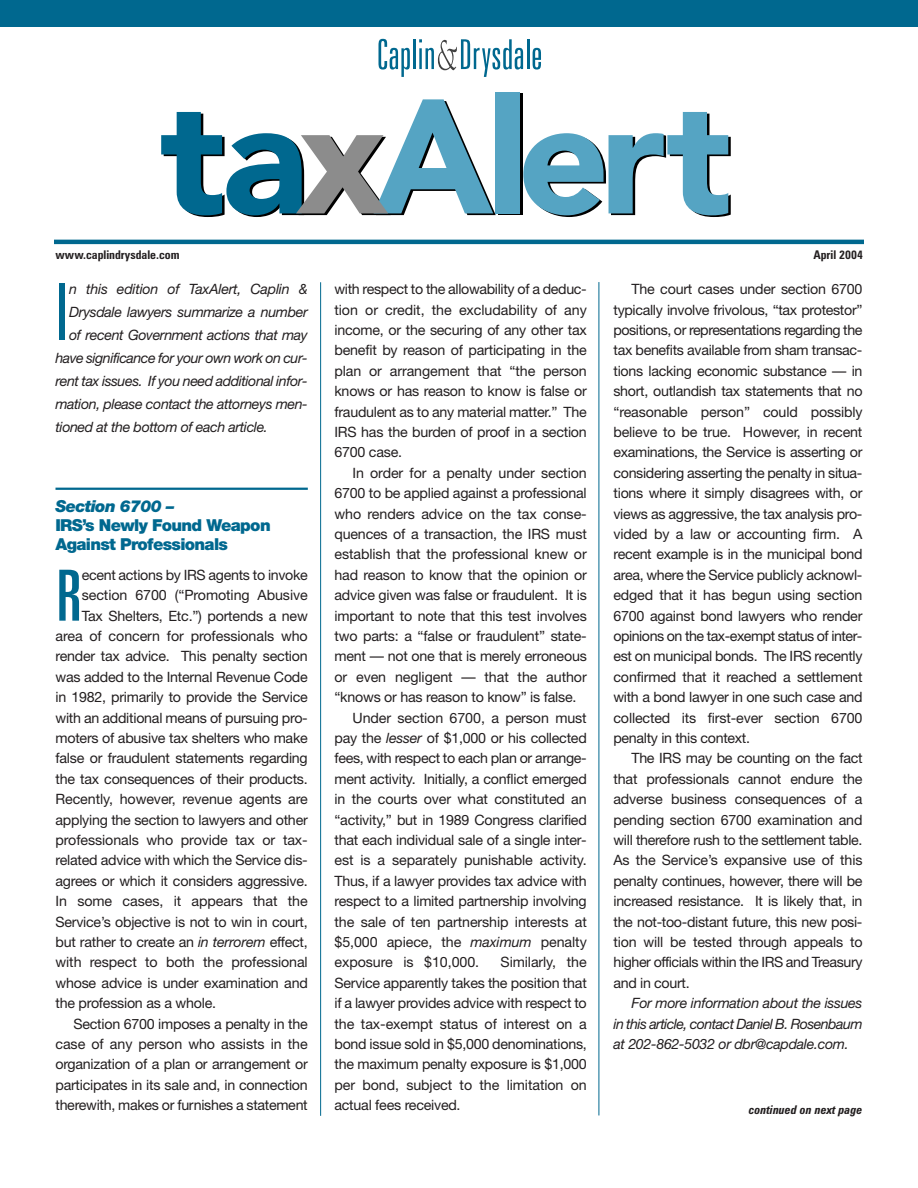
<style>
.page{position:relative;width:918px;height:1188px;background:#fff}
.page>*{position:absolute;margin:0;border:0;box-sizing:border-box;transform-origin:0 0}
.t1{font:extra-condensed 77.85px "Zurich BT";color:#00688f;scale:.8 1}
.t2{font:extra-condensed 70.8px "Zurich BT";color:#00688f}
.t3{font:900 16.5px/19px "Helvetica Neue";letter-spacing:-.04em;color:#00688f}
.t4{font:italic 900 16.5px "Helvetica Neue";letter-spacing:-.04em;color:#00688f}
.t5{font:14.25px/20.4px "Helvetica Neue";letter-spacing:-.015em;color:#231f20;text-align:justify}
.t6{font:italic 14.25px/20.4px "Helvetica Neue";letter-spacing:-.03em;color:#231f20;text-align:justify}
.t7{font:700 condensed 12px "Zurich BT";color:#231f20}
.t8{font:italic 700 condensed 12px "Zurich BT";color:#231f20}
.s1{font-style:italic}
</style>
<div class="page">
<div style="left:0;top:0;width:918px;height:27px;background:#00688f"></div>
<svg style="left:378px;top:39px;width:32px;height:38px"></svg>
<hr style="left:413px;top:39px;width:3px;height:30px;background:#00688f">
<hr style="left:527px;top:39px;width:2px;height:30px;background:#00688f">
<svg style="left:533px;top:48px;width:8px;height:22px"></svg>
<svg style="left:419px;top:39px;width:104px;height:38px"></svg>
<hr style="left:56px;top:488px;width:252px;height:2px;background:#00688f">
<div style="left:498px;top:93px;width:24px;height:122px;background:#000"></div>
<div style="left:495px;top:92px;width:25px;height:121px;background:#55a4c3"></div>
<svg style="left:523px;top:112px;width:208px;height:105px"></svg>
<svg style="left:161px;top:99px;width:335px;height:118px"></svg>
<hr style="left:320px;top:282px;width:1px;height:834px;background:#00688f">
<hr style="left:599px;top:282px;width:1px;height:833px;background:#00688f">
<hr style="left:54px;top:240px;width:810px;height:4px;background:#00688f">
<p class="t7" style="left:55px;top:250px;width:126px">www.caplindrysdale.com</p>
<p class="t7" style="left:813px;top:250px;width:51px">April 2004</p>
<h1 class="t1" style="left:56px;top:284px;width:17px">I</h1>
<p class="t6" style="left:69px;top:280px;width:240px">n this edition of TaxAlert, Caplin &amp;</p>
<p class="t6" style="left:69px;top:303px;width:240px">Drysdale lawyers summarize a number</p>
<p class="t6" style="left:69px;top:326px;width:240px">of recent Government actions that may</p>
<p class="t6" style="left:56px;top:349px;width:254px">have significance for your own work on cur-</p>
<p class="t6" style="left:56px;top:372px;width:254px">rent tax issues. If you need additional infor-</p>
<p class="t6" style="left:56px;top:395px;width:254px">mation, please contact the attorneys men-</p>
<p class="t6" style="left:56px;top:418px;width:214px">tioned at the bottom of each article.</p>
<p class="t4" style="left:56px;top:501px;width:120px">Section 6700 –</p>
<p class="t3" style="left:56px;top:517px;width:217px">IRS’s Newly Found Weapon<br>Against Professionals</p>
<h2 class="t2" style="left:56px;top:570px;width:29px">R</h2>
<p class="t5" style="left:82px;top:566px;width:228px">ecent actions by IRS agents to invoke</p>
<p class="t5" style="left:82px;top:586px;width:228px">section 6700 (“Promoting Abusive</p>
<p class="t5" style="left:82px;top:607px;width:228px">Tax Shelters, Etc.”) portends a new</p>
<p class="t5" style="left:56px;top:627px;width:254px">area of concern for professionals who</p>
<p class="t5" style="left:56px;top:648px;width:254px">render tax advice. This penalty section</p>
<p class="t5" style="left:56px;top:668px;width:254px">was added to the Internal Revenue Code</p>
<p class="t5" style="left:56px;top:688px;width:254px">in 1982, primarily to provide the Service</p>
<p class="t5" style="left:56px;top:709px;width:254px">with an additional means of pursuing pro-</p>
<p class="t5" style="left:56px;top:729px;width:254px">moters of abusive tax shelters who make</p>
<p class="t5" style="left:56px;top:750px;width:254px">false or fraudulent statements regarding</p>
<p class="t5" style="left:56px;top:770px;width:254px">the tax consequences of their products.</p>
<p class="t5" style="left:56px;top:790px;width:254px">Recently, however, revenue agents are</p>
<p class="t5" style="left:56px;top:811px;width:254px">applying the section to lawyers and other</p>
<p class="t5" style="left:56px;top:831px;width:254px">professionals who provide tax or tax-</p>
<p class="t5" style="left:56px;top:852px;width:254px">related advice with which the Service dis-</p>
<p class="t5" style="left:56px;top:872px;width:254px">agrees or which it considers aggressive.</p>
<p class="t5" style="left:56px;top:892px;width:254px">In some cases, it appears that the</p>
<p class="t5" style="left:56px;top:913px;width:254px">Service’s objective is not to win in court,</p>
<p class="t5" style="left:56px;top:933px;width:254px">but rather to create an <span class="s1">in terrorem</span> effect,</p>
<p class="t5" style="left:56px;top:954px;width:254px">with respect to both the professional</p>
<p class="t5" style="left:56px;top:974px;width:254px">whose advice is under examination and</p>
<p class="t5" style="left:56px;top:994px;width:162px">the profession as a whole.</p>
<p class="t5" style="left:74px;top:1015px;width:236px">Section 6700 imposes a penalty in the</p>
<p class="t5" style="left:56px;top:1035px;width:254px">case of any person who assists in the</p>
<p class="t5" style="left:56px;top:1056px;width:254px">organization of a plan or arrangement or</p>
<p class="t5" style="left:56px;top:1076px;width:254px">participates in its sale and, in connection</p>
<p class="t5" style="left:56px;top:1096px;width:254px">therewith, makes or furnishes a statement</p>
<p class="t5" style="left:334px;top:280px;width:254px">with respect to the allowability of a deduc&shy;tion or credit, the excludability of any income, or the securing of any other tax benefit by reason of participating in the plan or arrangement that “the person knows or has reason to know is false or fraudulent as to any material matter.” The IRS has the burden of proof in a section 6700 case.</p>
<p class="t5" style="left:352px;top:464px;width:236px">In order for a penalty under section</p>
<p class="t5" style="left:334px;top:484px;width:254px">6700 to be applied against a professional</p>
<p class="t5" style="left:334px;top:505px;width:254px">who renders advice on the tax conse-</p>
<p class="t5" style="left:334px;top:525px;width:254px">quences of a transaction, the IRS must</p>
<p class="t5" style="left:334px;top:545px;width:254px">establish that the professional knew or</p>
<p class="t5" style="left:334px;top:566px;width:254px">had reason to know that the opinion or</p>
<p class="t5" style="left:334px;top:586px;width:254px">advice given was false or fraudulent. It is</p>
<p class="t5" style="left:334px;top:607px;width:254px">important to note that this test involves</p>
<p class="t5" style="left:334px;top:627px;width:254px">two parts: a “false or fraudulent” state-</p>
<p class="t5" style="left:334px;top:647px;width:254px">ment — not one that is merely erroneous</p>
<p class="t5" style="left:334px;top:668px;width:254px">or even negligent — that the author</p>
<p class="t5" style="left:334px;top:688px;width:243px">“knows or has reason to know” is false.</p>
<p class="t5" style="left:352px;top:709px;width:236px">Under section 6700, a person must</p>
<p class="t5" style="left:334px;top:729px;width:254px">pay the <span class="s1">lesser</span> of $1,000 or his collected</p>
<p class="t5" style="left:334px;top:749px;width:254px">fees, with respect to each plan or arrange-</p>
<p class="t5" style="left:334px;top:770px;width:254px">ment activity. Initially, a conflict emerged</p>
<p class="t5" style="left:334px;top:790px;width:254px">in the courts over what constituted an</p>
<p class="t5" style="left:334px;top:811px;width:254px">“activity,” but in 1989 Congress clarified</p>
<p class="t5" style="left:334px;top:831px;width:254px">that each individual sale of a single inter-</p>
<p class="t5" style="left:334px;top:851px;width:254px">est is a separately punishable activity.</p>
<p class="t5" style="left:334px;top:872px;width:254px">Thus, if a lawyer provides tax advice with</p>
<p class="t5" style="left:334px;top:892px;width:254px">respect to a limited partnership involving</p>
<p class="t5" style="left:334px;top:913px;width:254px">the sale of ten partnership interests at</p>
<p class="t5" style="left:334px;top:933px;width:254px">$5,000 apiece, the <span class="s1">maximum</span> penalty</p>
<p class="t5" style="left:334px;top:953px;width:146px">exposure is $10,000.</p>
<p class="t5" style="left:334px;top:953px;width:254px;text-indent:166px">Similarly, the Service apparently takes the position that if a lawyer provides advice with respect to the tax-exempt status of interest on a bond issue sold in $5,000 denominations, the maximum penalty exposure is $1,000 per bond, subject to the limitation on actual fees received.</p>
<p class="t5" style="left:613px;top:280px;width:251px;text-indent:18px">The court cases under section 6700 typically involve frivolous, “tax protestor” positions, or representations regarding the tax benefits available from sham transac&shy;tions lacking economic substance — in short, outlandish tax statements that no “reasonable person” could possibly believe to be true. However, in recent examinations, the Service is asserting or considering asserting the penalty in situa&shy;tions where it simply disagrees with, or views as aggressive, the tax analysis pro&shy;vided by a law or accounting firm. A recent example is in the municipal bond area, where the Service publicly acknowl&shy;edged that it has begun using section 6700 against bond lawyers who render opinions on the tax-exempt status of inter&shy;est on municipal bonds. The IRS recently confirmed that it reached a settlement with a bond lawyer in one such case and collected its first-ever section 6700 penalty in this context.</p>
<p class="t5" style="left:613px;top:749px;width:251px;text-indent:18px">The IRS may be counting on the fact that professionals cannot endure the adverse business consequences of a pending section 6700 examination and will therefore rush to the settlement table.<br>As the Service’s expansive use of this penalty continues, however, there will be increased resistance. It is likely that, in the not-too-distant future, this new posi&shy;tion will be tested through appeals to higher officials within the IRS and Treasury and in court.</p>
<p class="t6" style="left:613px;top:994px;width:250px;text-indent:18px">For more information about the issues in this article, contact Daniel B. Rosenbaum at 202-862-5032 or dbr@capdale.com.</p>
<p class="t8" style="left:749px;top:1105px;width:115px">continued on next page</p>
</div>
